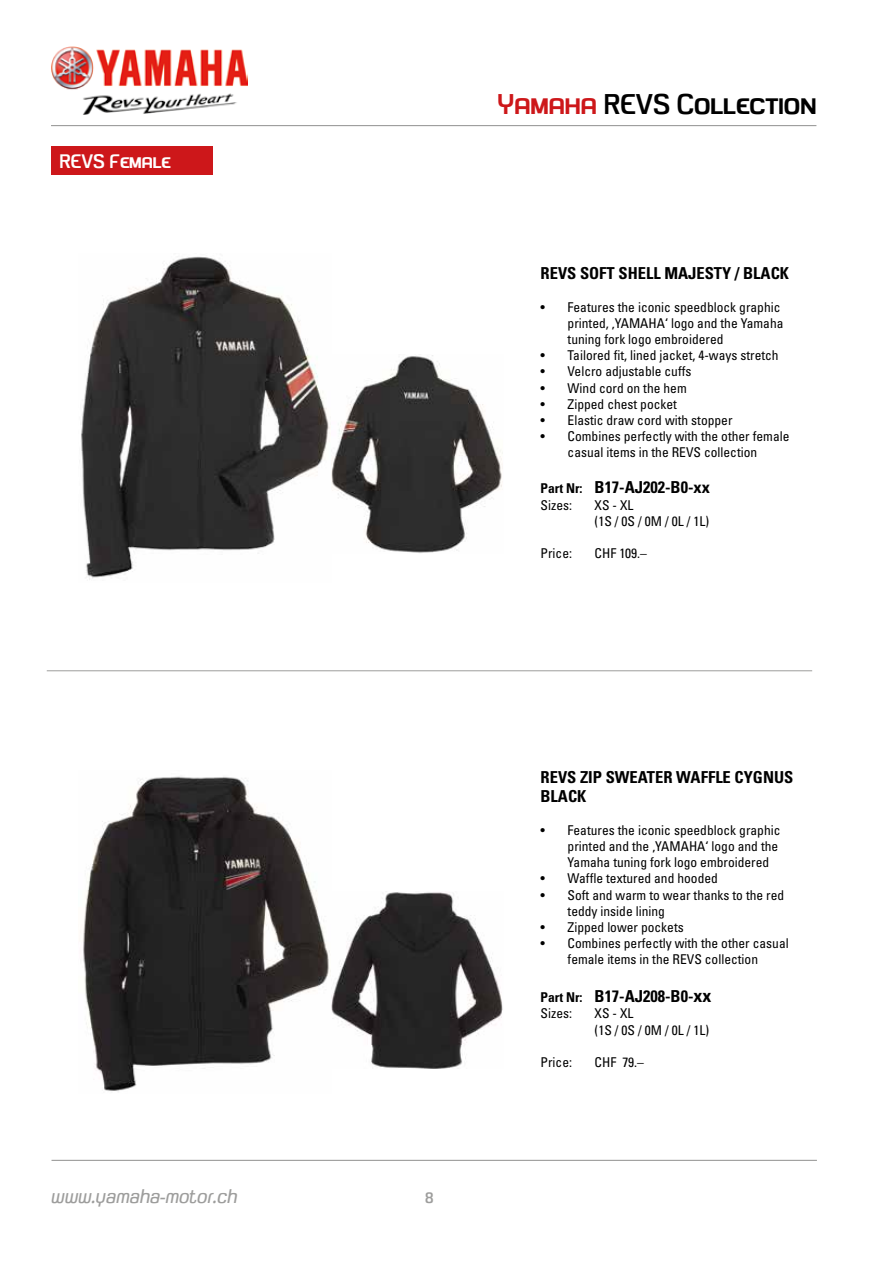
<style>
.page{position:relative;width:893px;height:1263px;background:#fff}
.page>*{position:absolute;margin:0;border:0;box-sizing:border-box;transform-origin:0 0}
.t1{font:28.5px "GFT Yamaha Motor";color:#000}
.t2{font:19.5px "GFT Yamaha Motor";color:#fff}
.t3{font:italic 300 18px "GFT Yamaha Motor";color:#9d9d9c}
.t4{font:700 condensed 16.5px/19.8px "Univers LT Std";color:#000}
.t5{font:15px "GFT Yamaha Motor";color:#9d9d9c}
.t6{font:condensed 13.5px/16.2px "Univers LT Std";color:#000}
.s1{color:#cd171a}
.s2{font-size:13.5px}
.s3{font-size:18px}
</style>
<div class="page">
<img style="left:51px;top:47px;width:197px;height:68px">
<hr style="left:51px;top:125px;width:765px;height:1px;background:#9d9d9c">
<hr style="left:52px;top:1160px;width:765px;height:1px;background:#9d9d9c">
<hr style="left:47px;top:670px;width:765px;height:1px;background:#9d9d9c">
<img style="left:81px;top:256px;width:249px;height:324px">
<img style="left:331px;top:355px;width:172px;height:198px">
<img style="left:83px;top:776px;width:248px;height:315px">
<img style="left:331px;top:891px;width:172px;height:178px">
<div style="left:51px;top:146px;width:161px;height:28px;background:#cd171a"></div>
<h2 class="t2" style="left:60px;top:148px;width:113px">REVS Female</h2>
<h1 class="t1" style="left:498px;top:85px;width:320px"><span class="s1">Yamaha</span> REVS Collection</h1>
<p class="t4" style="left:541px;top:263px;width:250px">REVS SOFT SHELL MAJESTY / BLACK</p>
<p class="t6" style="left:568px;top:298px;width:217px;text-indent:-27px">• Features the iconic speedblock graphic printed, ‚YAMAHA‘ logo and the Yamaha tuning fork logo embroidered</p>
<p class="t6" style="left:541px;top:347px;width:240px">• Tailored fit, lined jacket, 4-ways stretch</p>
<p class="t6" style="left:541px;top:363px;width:152px">• Velcro adjustable cuffs</p>
<p class="t6" style="left:541px;top:379px;width:148px">• Wind cord on the hem</p>
<p class="t6" style="left:541px;top:396px;width:138px">• Zipped chest pocket</p>
<p class="t6" style="left:541px;top:412px;width:193px">• Elastic draw cord with stopper</p>
<p class="t6" style="left:541px;top:428px;width:250px;text-align:center">• Combines perfectly with the other female casual items in the REVS collection</p>
<p class="t4" style="left:541px;top:477px;width:171px"><span class="s2">Part Nr:</span> B17-AJ202-B0-xx</p>
<p class="t6" style="left:541px;top:496px;width:33px">Sizes:</p>
<p class="t6" style="left:595px;top:496px;width:116px">XS - XL<br>(1S / 0S / 0M / 0L / 1L)</p>
<p class="t6" style="left:541px;top:545px;width:33px">Price:</p>
<p class="t6" style="left:595px;top:545px;width:54px">CHF 109.–</p>
<h3 class="t3" style="left:52px;top:1186px;width:187px">www.yamaha-motor.ch</h3>
<p class="t5" style="left:425px;top:1188px;width:10px">8</p>
<p class="t4" style="left:541px;top:767px;width:254px">REVS ZIP SWEATER WAFFLE CYGNUS<br>BLACK</p>
<p class="t6" style="left:568px;top:822px;width:214px;text-indent:-27px">• Features the iconic speedblock graphic printed and the ‚YAMAHA‘ logo and the<br>Yamaha tuning fork logo embroidered</p>
<p class="t6" style="left:541px;top:870px;width:179px">• Waffle textured and hooded</p>
<p class="t6" style="left:568px;top:886px;width:218px;text-indent:-27px">• Soft and warm to wear thanks to the red teddy inside lining</p>
<p class="t6" style="left:541px;top:919px;width:145px">• Zipped lower pockets</p>
<p class="t6" style="left:541px;top:935px;width:250px;text-align:center">• Combines perfectly with the other casual female items in the REVS collection</p>
<p class="t4" style="left:541px;top:986px;width:172px"><span class="s2">Part Nr:</span> B17-AJ208-B0-<span class="s3">xx</span></p>
<p class="t6" style="left:541px;top:1005px;width:33px">Sizes:</p>
<p class="t6" style="left:595px;top:1005px;width:116px">XS - XL<br>(1S / 0S / 0M / 0L / 1L)</p>
<p class="t6" style="left:541px;top:1054px;width:33px">Price:</p>
<p class="t6" style="left:595px;top:1054px;width:51px">CHF 79.–</p>
</div>
